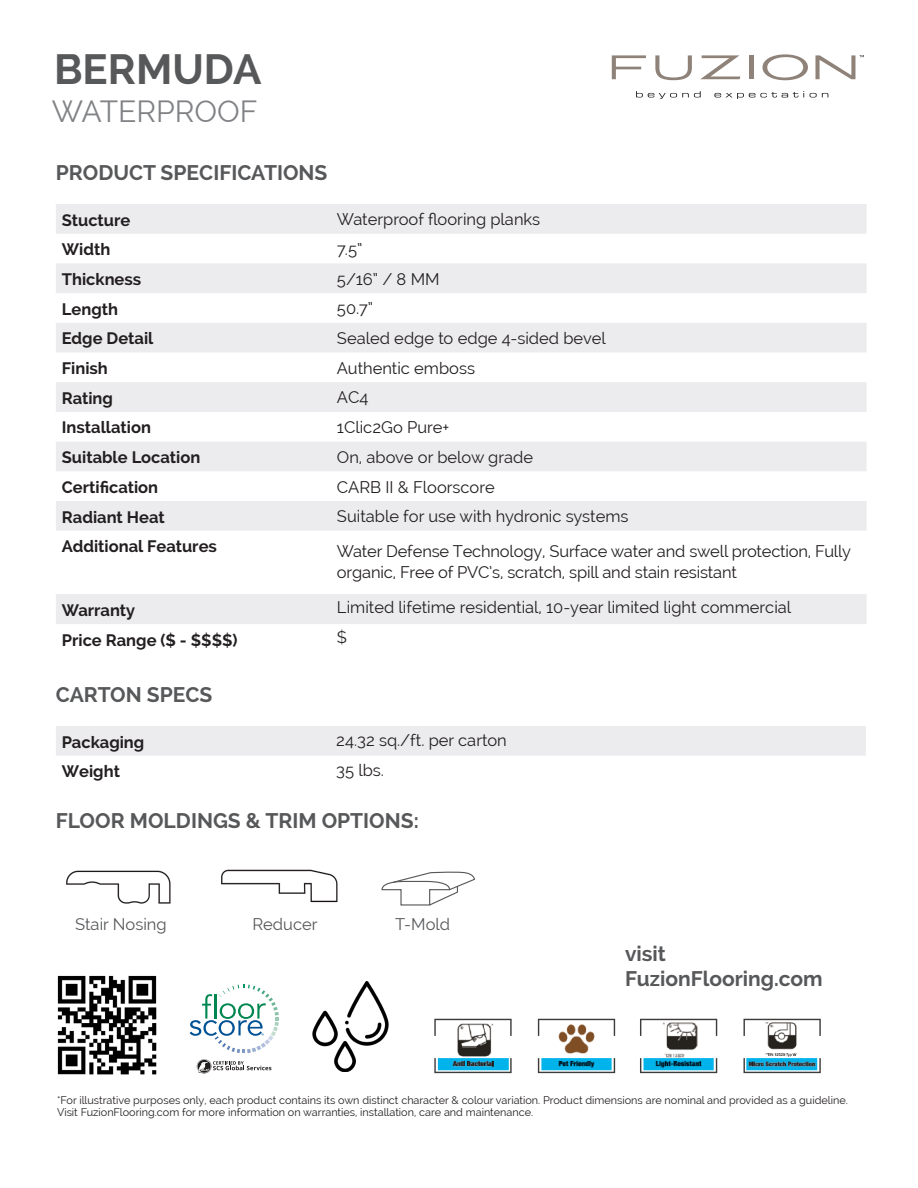
<style>
.page{position:relative;width:918px;height:1188px;background:#fff}
.page>*{position:absolute;margin:0;border:0;box-sizing:border-box;transform-origin:0 0}
.t1{font:700 42px "Raleway";color:#57585a}
.t2{font:30px "Raleway";color:#808285}
.t3{font:700 21px "Raleway";color:#57585a}
.Paragraph_Style_1{font:16.5px/20.7px "Raleway";color:#231f20}
.Paragraph_Style_1-2{font:700 16.5px "Raleway";color:#231f20}
.t4{font:16.5px "Raleway";color:#57585a}
.t5{font:10.8px/12px "Raleway";color:#231f20}
</style>
<div class="page">
<svg style="left:381px;top:871px;width:94px;height:35px"></svg>
<svg style="left:56px;top:204px;width:811px;height:420px"></svg>
<div style="left:56px;top:726px;width:810px;height:30px;background:#ececee"></div>
<svg style="left:190px;top:984px;width:89px;height:69px"></svg>
<svg style="left:197px;top:1059px;width:74px;height:14px"></svg>
<svg style="left:612px;top:55px;width:34px;height:24px"></svg>
<svg style="left:655px;top:55px;width:37px;height:25px"></svg>
<svg style="left:701px;top:55px;width:39px;height:24px"></svg>
<hr style="left:750px;top:55px;width:4px;height:24px;background:#8f8279">
<svg style="left:762px;top:54px;width:46px;height:26px"></svg>
<svg style="left:815px;top:55px;width:49px;height:24px"></svg>
<svg style="left:636px;top:91px;width:65px;height:8px"></svg>
<svg style="left:714px;top:91px;width:90px;height:8px"></svg>
<svg style="left:810px;top:93px;width:18px;height:5px"></svg>
<img style="left:57px;top:975px;width:100px;height:100px">
<img style="left:66px;top:870px;width:105px;height:34px">
<img style="left:221px;top:869px;width:117px;height:34px">
<img style="left:312px;top:981px;width:77px;height:90px">
<img style="left:434px;top:1018px;width:387px;height:56px">
<p class="t1" style="left:54px;top:46px;width:209px">BERMUDA</p>
<p class="t2" style="left:52px;top:94px;width:207px">WATERPROOF</p>
<p class="t3" style="left:56px;top:161px;width:273px">PRODUCT SPECIFICATIONS</p>
<p class="Paragraph_Style_1-2" style="left:62px;top:210px;width:70px">Stucture</p>
<p class="Paragraph_Style_1-2" style="left:62px;top:240px;width:50px">Width</p>
<p class="Paragraph_Style_1-2" style="left:62px;top:270px;width:81px">Thickness</p>
<p class="Paragraph_Style_1-2" style="left:62px;top:299px;width:58px">Length</p>
<p class="Paragraph_Style_1-2" style="left:62px;top:329px;width:93px">Edge Detail</p>
<p class="Paragraph_Style_1-2" style="left:62px;top:359px;width:48px">Finish</p>
<p class="Paragraph_Style_1-2" style="left:62px;top:388px;width:53px">Rating</p>
<p class="Paragraph_Style_1-2" style="left:62px;top:418px;width:91px">Installation</p>
<p class="Paragraph_Style_1-2" style="left:62px;top:448px;width:140px">Suitable Location</p>
<p class="Paragraph_Style_1-2" style="left:62px;top:478px;width:98px">Certification</p>
<p class="Paragraph_Style_1-2" style="left:62px;top:507px;width:104px">Radiant Heat</p>
<p class="Paragraph_Style_1-2" style="left:62px;top:537px;width:157px">Additional Features</p>
<p class="Paragraph_Style_1" style="left:337px;top:209px;width:205px">Waterproof flooring planks</p>
<p class="Paragraph_Style_1" style="left:337px;top:239px;width:27px">7.5”</p>
<p class="Paragraph_Style_1" style="left:337px;top:269px;width:104px">5/16” / 8 MM</p>
<p class="Paragraph_Style_1" style="left:337px;top:298px;width:38px">50.7”</p>
<p class="Paragraph_Style_1" style="left:337px;top:328px;width:270px">Sealed edge to edge 4-sided bevel</p>
<p class="Paragraph_Style_1" style="left:337px;top:358px;width:140px">Authentic emboss</p>
<p class="Paragraph_Style_1" style="left:337px;top:387px;width:33px">AC4</p>
<p class="Paragraph_Style_1" style="left:337px;top:417px;width:114px">1Clic2Go Pure+</p>
<p class="Paragraph_Style_1" style="left:337px;top:447px;width:198px">On, above or below grade</p>
<p class="Paragraph_Style_1" style="left:337px;top:476px;width:159px">CARB II &amp; Floorscore</p>
<p class="Paragraph_Style_1" style="left:337px;top:506px;width:293px">Suitable for use with hydronic systems</p>
<p class="Paragraph_Style_1" style="left:337px;top:541px;width:516px">Water Defense Technology, Surface water and swell protection, Fully organic, Free of PVC’s, scratch, spill and stain resistant</p>
<p class="Paragraph_Style_1" style="left:337px;top:597px;width:456px">Limited lifetime residential, 10-year limited light commercial</p>
<p class="Paragraph_Style_1" style="left:337px;top:627px;width:12px">$</p>
<p class="Paragraph_Style_1-2" style="left:62px;top:600px;width:75px">Warranty</p>
<p class="Paragraph_Style_1-2" style="left:62px;top:630px;width:177px">Price Range ($ - $$$$)</p>
<p class="t3" style="left:56px;top:683px;width:158px">CARTON SPECS</p>
<p class="Paragraph_Style_1-2" style="left:62px;top:732px;width:84px">Packaging</p>
<p class="Paragraph_Style_1-2" style="left:62px;top:762px;width:60px">Weight</p>
<p class="t3" style="left:56px;top:809px;width:365px">FLOOR MOLDINGS &amp; TRIM OPTIONS:</p>
<p class="Paragraph_Style_1" style="left:336px;top:730px;width:172px">24.32 sq./ft. per carton</p>
<p class="Paragraph_Style_1" style="left:336px;top:760px;width:49px">35 lbs.</p>
<p class="t4" style="left:75px;top:915px;width:93px">Stair Nosing</p>
<p class="t4" style="left:252px;top:915px;width:67px">Reducer</p>
<p class="t4" style="left:395px;top:915px;width:56px">T-Mold</p>
<p class="t3" style="left:625px;top:941px;width:42px">visit</p>
<p class="t3" style="left:625px;top:966px;width:199px">FuzionFlooring.com</p>
<p class="t5" style="left:57px;top:1094px;width:792px">*For illustrative purposes only, each product contains its own distinct character &amp; colour variation. Product dimensions are nominal and provided as a guideline.<br>Visit FuzionFlooring.com for more information on warranties, installation, care and maintenance.</p>
</div>
